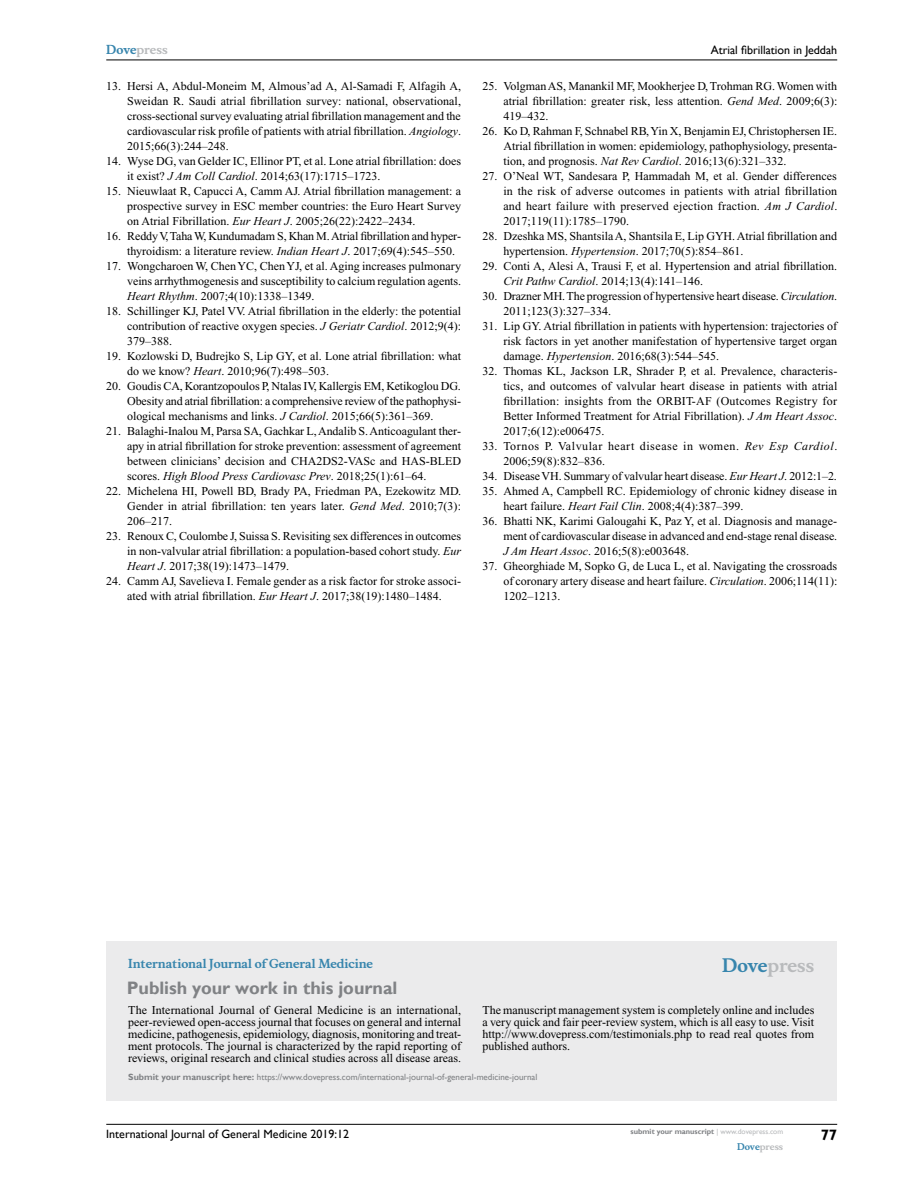
<style>
.page{position:relative;width:918px;height:1188px;background:#fff}
.page>*{position:absolute;margin:0;border:0;box-sizing:border-box;transform-origin:0 0}
.t1{font:700 18px "Gill Sans";color:#808285}
.t2{font:700 18px "Musee";color:#b8babc}
.t3{font:700 15px "Gill Sans";color:#000}
.t4{font:12px/15px "Times New Roman";color:#000;text-align:justify}
.t5{font:12px/15px "Times New Roman";letter-spacing:.045em;color:#000}
.t6{font:12px "Gill Sans";color:#000}
.t7{font:700 12px "Musee";color:#3785ad}
.t8{font:700 12px "Musee";color:#b8babc}
.t9{font:9px "Gill Sans";color:#808285}
.t10{font:700 9px "Musee";color:#b8babc}
.t11{font:700 7.5px "Gill Sans";color:#808285}
.s1{color:#3785ad}
.s2{font-style:italic}
.s3{font-weight:700}
.s4{font-weight:400;color:#b8babc}
</style>
<div class="page">
<div style="left:106px;top:941px;width:731px;height:159px;background:#ebebec"></div>
<hr style="left:106px;top:1124px;width:731px;height:1px;background:#000">
<hr style="left:106px;top:60px;width:731px;height:1px;background:#000">
<p class="t8" style="left:106px;top:43px;width:63px"><span class="s1">Dove</span>press</p>
<p class="t4" style="left:127px;top:79px;width:335px;text-indent:-21px">13. Hersi A, Abdul-Moneim M, Almous’ad A, Al-Samadi F, Alfagih A, Sweidan R. Saudi atrial fibrillation survey: national, observational, cross-sectional survey evaluating atrial fibrillation management and the cardiovascular risk profile of patients with atrial fibrillation. <span class="s2">Angiology</span>.<br>2015;66(3):244–248.</p>
<p class="t4" style="left:127px;top:154px;width:335px;text-indent:-21px">14. Wyse DG, van Gelder IC, Ellinor PT, et al. Lone atrial fibrillation: does it exist? <span class="s2">J Am Coll Cardiol</span>. 2014;63(17):1715–1723.</p>
<p class="t4" style="left:127px;top:184px;width:335px;text-indent:-21px">15. Nieuwlaat R, Capucci A, Camm AJ. Atrial fibrillation management: a prospective survey in ESC member countries: the Euro Heart Survey on Atrial Fibrillation. <span class="s2">Eur Heart J</span>. 2005;26(22):2422–2434.</p>
<p class="t4" style="left:127px;top:229px;width:335px;text-indent:-21px">16. Reddy V, Taha W, Kundumadam S, Khan M. Atrial fibrillation and hyper&shy;thyroidism: a literature review. <span class="s2">Indian Heart J</span>. 2017;69(4):545–550.</p>
<p class="t4" style="left:127px;top:259px;width:335px;text-indent:-21px">17. Wongcharoen W, Chen YC, Chen YJ, et al. Aging increases pulmonary veins arrhythmogenesis and susceptibility to calcium regulation agents.<br><span class="s2">Heart Rhythm</span>. 2007;4(10):1338–1349.</p>
<p class="t4" style="left:127px;top:304px;width:335px;text-indent:-21px">18. Schillinger KJ, Patel VV. Atrial fibrillation in the elderly: the potential contribution of reactive oxygen species. <span class="s2">J Geriatr Cardiol</span>. 2012;9(4):<br>379–388.</p>
<p class="t4" style="left:127px;top:349px;width:335px;text-indent:-21px">19. Kozlowski D, Budrejko S, Lip GY, et al. Lone atrial fibrillation: what do we know? <span class="s2">Heart</span>. 2010;96(7):498–503.</p>
<p class="t4" style="left:127px;top:379px;width:335px;text-indent:-21px">20. Goudis CA, Korantzopoulos P, Ntalas IV, Kallergis EM, Ketikoglou DG.<br>Obesity and atrial fibrillation: a comprehensive review of the pathophysi&shy;ological mechanisms and links. <span class="s2">J Cardiol</span>. 2015;66(5):361–369.</p>
<p class="t4" style="left:127px;top:424px;width:335px;text-indent:-21px">21. Balaghi-Inalou M, Parsa SA, Gachkar L, Andalib S. Anticoagulant ther&shy;apy in atrial fibrillation for stroke prevention: assessment of agreement between clinicians’ decision and CHA2DS2-VASc and HAS-BLED scores. <span class="s2">High Blood Press Cardiovasc Prev</span>. 2018;25(1):61–64.</p>
<p class="t4" style="left:127px;top:484px;width:335px;text-indent:-21px">22. Michelena HI, Powell BD, Brady PA, Friedman PA, Ezekowitz MD.<br>Gender in atrial fibrillation: ten years later. <span class="s2">Gend Med</span>. 2010;7(3):<br>206–217.</p>
<p class="t4" style="left:127px;top:529px;width:335px;text-indent:-21px">23. Renoux C, Coulombe J, Suissa S. Revisiting sex differences in outcomes in non-valvular atrial fibrillation: a population-based cohort study. <span class="s2">Eur Heart J</span>. 2017;38(19):1473–1479.</p>
<p class="t4" style="left:106px;top:574px;width:356px;text-align:center">24. Camm AJ, Savelieva I. Female gender as a risk factor for stroke associ&shy;ated with atrial fibrillation. <span class="s2">Eur Heart J</span>. 2017;38(19):1480–1484.</p>
<p class="t6" style="left:711px;top:43px;width:128px">Atrial fibrillation in Jeddah</p>
<p class="t4" style="left:503px;top:79px;width:336px;text-indent:-21px">25. Volgman AS, Manankil MF, Mookherjee D, Trohman RG. Women with atrial fibrillation: greater risk, less attention. <span class="s2">Gend Med</span>. 2009;6(3):<br>419–432.</p>
<p class="t4" style="left:503px;top:124px;width:335px;text-indent:-21px">26. Ko D, Rahman F, Schnabel RB, Yin X, Benjamin EJ, Christophersen IE.<br>Atrial fibrillation in women: epidemiology, pathophysiology, presenta&shy;tion, and prognosis. <span class="s2">Nat Rev Cardiol</span>. 2016;13(6):321–332.</p>
<p class="t4" style="left:503px;top:169px;width:336px;text-indent:-21px">27. O’Neal WT, Sandesara P, Hammadah M, et al. Gender differences in the risk of adverse outcomes in patients with atrial fibrillation and heart failure with preserved ejection fraction. <span class="s2">Am J Cardiol</span>.<br>2017;119(11):1785–1790.</p>
<p class="t4" style="left:503px;top:229px;width:335px;text-indent:-21px">28. Dzeshka MS, Shantsila A, Shantsila E, Lip GYH. Atrial fibrillation and hypertension. <span class="s2">Hypertension</span>. 2017;70(5):854–861.</p>
<p class="t4" style="left:503px;top:259px;width:335px;text-indent:-21px">29. Conti A, Alesi A, Trausi F, et al. Hypertension and atrial fibrillation.<br><span class="s2">Crit Pathw Cardiol</span>. 2014;13(4):141–146.</p>
<p class="t4" style="left:503px;top:289px;width:335px;text-indent:-21px">30. Drazner MH. The progression of hypertensive heart disease. <span class="s2">Circulation</span>.<br>2011;123(3):327–334.</p>
<p class="t4" style="left:503px;top:319px;width:335px;text-indent:-21px">31. Lip GY. Atrial fibrillation in patients with hypertension: trajectories of risk factors in yet another manifestation of hypertensive target organ damage. <span class="s2">Hypertension</span>. 2016;68(3):544–545.</p>
<p class="t4" style="left:503px;top:364px;width:335px;text-indent:-21px">32. Thomas KL, Jackson LR, Shrader P, et al. Prevalence, characteris&shy;tics, and outcomes of valvular heart disease in patients with atrial fibrillation: insights from the ORBIT-AF (Outcomes Registry for Better Informed Treatment for Atrial Fibrillation). <span class="s2">J Am Heart Assoc</span>.<br>2017;6(12):e006475.</p>
<p class="t5" style="left:503px;top:439px;width:335px;text-indent:-21px">33. Tornos P. Valvular heart disease in women. <span class="s2">Rev Esp Cardiol</span>.<br>2006;59(8):832–836.</p>
<p class="t4" style="left:482px;top:469px;width:356px">34. Disease VH. Summary of valvular heart disease. <span class="s2">Eur Heart J</span>. 2012:1–2.</p>
<p class="t4" style="left:503px;top:484px;width:335px;text-indent:-21px">35. Ahmed A, Campbell RC. Epidemiology of chronic kidney disease in heart failure. <span class="s2">Heart Fail Clin</span>. 2008;4(4):387–399.</p>
<p class="t4" style="left:503px;top:514px;width:335px;text-indent:-21px">36. Bhatti NK, Karimi Galougahi K, Paz Y, et al. Diagnosis and manage&shy;ment of cardiovascular disease in advanced and end-stage renal disease.<br><span class="s2">J Am Heart Assoc</span>. 2016;5(8):e003648.</p>
<p class="t4" style="left:503px;top:559px;width:335px;text-indent:-21px">37. Gheorghiade M, Sopko G, de Luca L, et al. Navigating the crossroads of coronary artery disease and heart failure. <span class="s2">Circulation</span>. 2006;114(11):<br>1202–1213.</p>
<p class="t7" style="left:128px;top:956px;width:246px">International Journal of General Medicine</p>
<h1 class="t1" style="left:127px;top:977px;width:272px">Publish your work in this journal</h1>
<h1 class="t2" style="left:722px;top:955px;width:94px"><span class="s1">Dove</span>press</h1>
<p class="t4" style="left:128px;top:1004px;width:335px;line-height:12px">The International Journal of General Medicine is an international, peer-reviewed open-access journal that focuses on general and internal medicine, pathogenesis, epidemiology, diagnosis, monitoring and treat&shy;ment protocols. The journal is characterized by the rapid reporting of reviews, original research and clinical studies across all disease areas.</p>
<p class="t4" style="left:482px;top:1004px;width:334px;line-height:12px">The manuscript management system is completely online and includes a very quick and fair peer-review system, which is all easy to use. Visit http://www.dovepress.com/testimonials.php to read real quotes from published authors.</p>
<p class="t9" style="left:128px;top:1072px;width:411px"><span class="s3">Submit your manuscript here:</span> https://www.dovepress.com/international-journal-of-general-medicine-journal</p>
<p class="t6" style="left:106px;top:1127px;width:244px">International Journal of General Medicine 2019:12</p>
<p class="t11" style="left:631px;top:1127px;width:154px">submit your manuscript <span class="s4">| www.dovepress.com</span></p>
<p class="t10" style="left:737px;top:1141px;width:48px"><span class="s1">Dove</span>press</p>
<p class="t3" style="left:821px;top:1126px;width:18px">77</p>
</div>
